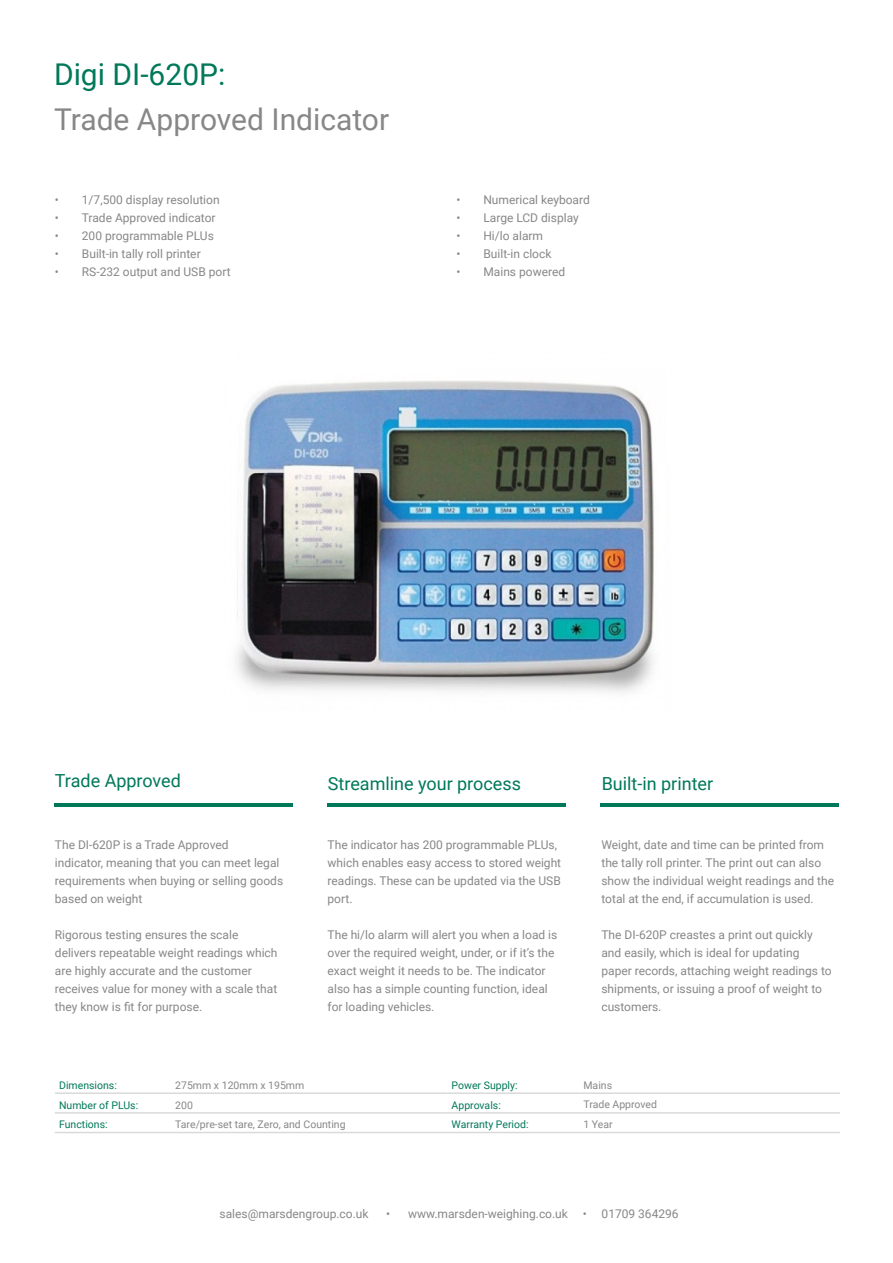
<style>
.page{position:relative;width:893px;height:1263px;background:#fff}
.page>*{position:absolute;margin:0;border:0;box-sizing:border-box;transform-origin:0 0}
.t1{font:30px "Roboto";color:#878787}
.t2{font:30px "Roboto";color:#007859}
.t3{font:18px "Roboto";color:#007859}
.t4{font:12px/18px "Roboto";color:#878787}
.t5{font:10.5px "Roboto";color:#878787}
.t6{font:10.5px "Roboto";color:#007859}
</style>
<div class="page">
<hr style="left:55px;top:1092px;width:116px;height:2px;background:#dadada">
<hr style="left:171px;top:1092px;width:276px;height:2px;background:#dadada">
<hr style="left:447px;top:1092px;width:132px;height:2px;background:#dadada">
<hr style="left:579px;top:1092px;width:261px;height:2px;background:#dadada">
<hr style="left:55px;top:1112px;width:116px;height:1px;background:#dadada">
<hr style="left:171px;top:1112px;width:276px;height:1px;background:#dadada">
<hr style="left:447px;top:1112px;width:132px;height:1px;background:#dadada">
<hr style="left:579px;top:1112px;width:261px;height:1px;background:#dadada">
<hr style="left:55px;top:1132px;width:116px;height:1px;background:#dadada">
<hr style="left:171px;top:1132px;width:276px;height:1px;background:#dadada">
<hr style="left:447px;top:1132px;width:132px;height:1px;background:#dadada">
<hr style="left:579px;top:1132px;width:261px;height:1px;background:#dadada">
<hr style="left:54px;top:803px;width:238px;height:4px;background:#007859">
<hr style="left:327px;top:803px;width:239px;height:4px;background:#007859">
<hr style="left:600px;top:803px;width:239px;height:4px;background:#007859">
<img style="left:236px;top:380px;width:418px;height:313px">
<h1 class="t2" style="left:54px;top:54px;width:173px">Digi DI-620P:</h1>
<h1 class="t1" style="left:54px;top:99px;width:337px">Trade Approved Indicator</h1>
<p class="t4" style="left:55px;top:190px;width:166px">• 1/7,500 display resolution</p>
<p class="t4" style="left:55px;top:208px;width:162px">• Trade Approved indicator</p>
<p class="t4" style="left:55px;top:226px;width:161px">• 200 programmable PLUs</p>
<p class="t4" style="left:55px;top:244px;width:147px">• Built-in tally roll printer</p>
<p class="t4" style="left:55px;top:262px;width:177px">• RS-232 output and USB port</p>
<p class="t4" style="left:456px;top:190px;width:135px">• Numerical keyboard</p>
<p class="t4" style="left:456px;top:208px;width:124px">• Large LCD display</p>
<p class="t4" style="left:456px;top:226px;width:88px">• Hi/lo alarm</p>
<p class="t4" style="left:456px;top:244px;width:97px">• Built-in clock</p>
<p class="t4" style="left:456px;top:262px;width:110px">• Mains powered</p>
<h2 class="t3" style="left:55px;top:768px;width:128px">Trade Approved</h2>
<p class="t4" style="left:55px;top:835px;width:230px">The DI-620P is a Trade Approved<br>indicator, meaning that you can meet legal requirements when buying or selling goods based on weight</p>
<p class="t4" style="left:55px;top:925px;width:224px">Rigorous testing ensures the scale delivers repeatable weight readings which are highly accurate and the customer receives value for money with a scale that they know is fit for purpose.</p>
<h2 class="t3" style="left:328px;top:771px;width:195px">Streamline your process</h2>
<p class="t4" style="left:328px;top:835px;width:235px">The indicator has 200 programmable PLUs, which enables easy access to stored weight readings. These can be updated via the USB port.</p>
<p class="t4" style="left:328px;top:925px;width:231px">The hi/lo alarm will alert you when a load is over the required weight, under, or if it’s the exact weight it needs to be. The indicator also has a simple counting function, ideal for loading vehicles.</p>
<h2 class="t3" style="left:602px;top:771px;width:113px">Built-in printer</h2>
<p class="t4" style="left:601px;top:835px;width:234px">Weight, date and time can be printed from the tally roll printer. The print out can also show the individual weight readings and the total at the end, if accumulation is used.</p>
<p class="t4" style="left:601px;top:925px;width:232px">The DI-620P creastes a print out quickly and easily, which is ideal for updating paper records, attaching weight readings to shipments, or issuing a proof of weight to customers.</p>
<p class="t6" style="left:59px;top:1078px;width:59px">Dimensions:</p>
<p class="t5" style="left:175px;top:1078px;width:131px">275mm x 120mm x 195mm</p>
<p class="t6" style="left:452px;top:1078px;width:67px">Power Supply:</p>
<p class="t5" style="left:583px;top:1078px;width:30px">Mains</p>
<p class="t6" style="left:59px;top:1097px;width:81px">Number of PLUs:</p>
<p class="t5" style="left:175px;top:1097px;width:19px">200</p>
<p class="t6" style="left:452px;top:1097px;width:51px">Approvals:</p>
<p class="t5" style="left:583px;top:1097px;width:75px">Trade Approved</p>
<p class="t6" style="left:59px;top:1117px;width:50px">Functions:</p>
<p class="t5" style="left:175px;top:1117px;width:172px">Tare/pre-set tare, Zero, and Counting</p>
<p class="t6" style="left:452px;top:1117px;width:78px">Warranty Period:</p>
<p class="t5" style="left:583px;top:1117px;width:31px">1 Year</p>
<p class="t4" style="left:220px;top:1204px;width:150px">sales@marsdengroup.co.uk</p>
<p class="t4" style="left:386px;top:1204px;width:294px">• www.marsden-weighing.co.uk • 01709 364296</p>
</div>
